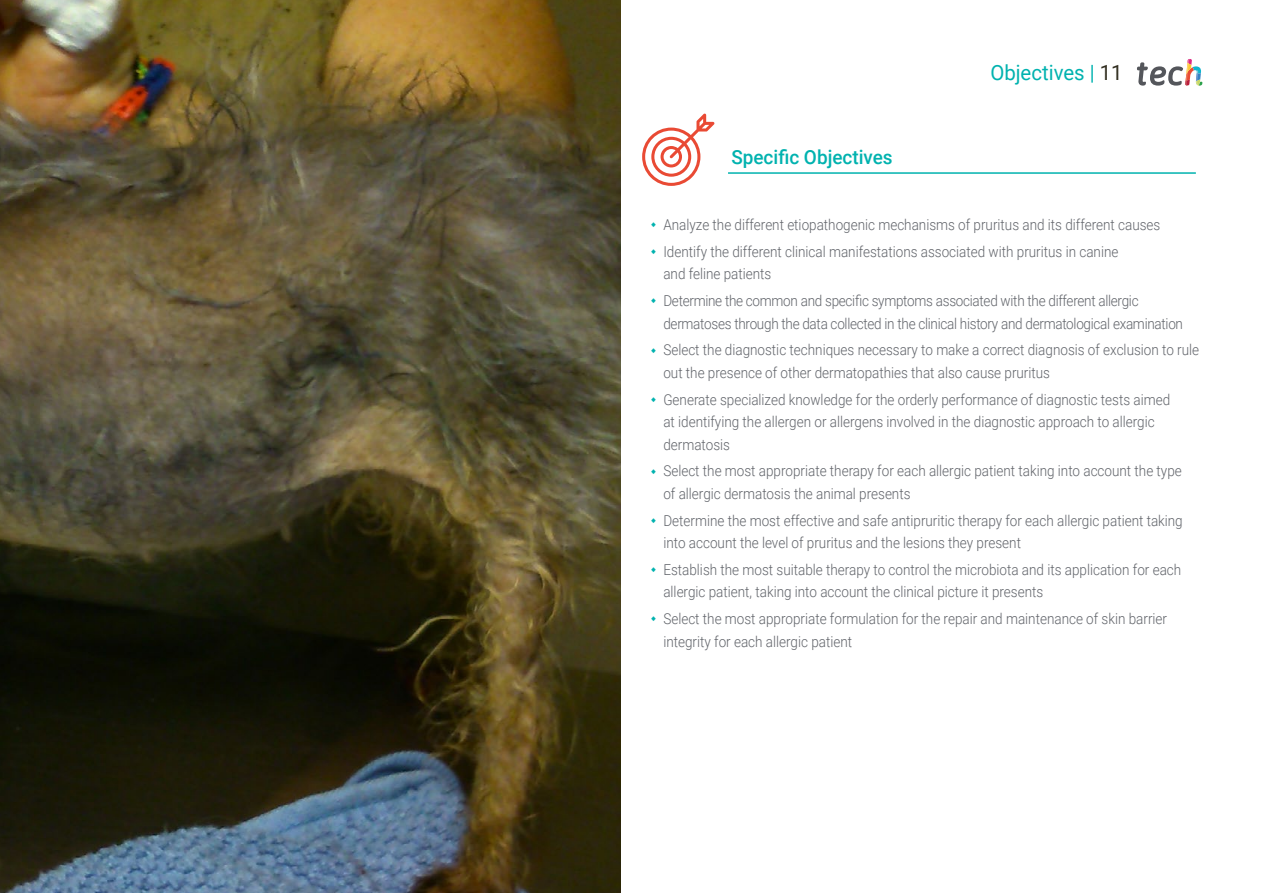
<style>
.page{position:relative;width:1263px;height:893px;background:#fff}
.page>*{position:absolute;margin:0;border:0;box-sizing:border-box;transform-origin:0 0}
.t1{font:21px "Roboto";color:#00b2af}
.t2{font:500 19.5px "Roboto";color:#00b2af}
.t3{font:300 15px/22.5px "Roboto";color:#61646a;scale:.9 1}
.t4{font:300 15px/26.7px "Roboto";letter-spacing:-.02em;color:#61646a;scale:.9 1}
.s1{color:#312e20}
</style>
<div class="page">
<svg style="left:642px;top:113px;width:72px;height:73px"></svg>
<img style="left:0;top:0;width:621px;height:893px">
<svg style="left:1137px;top:59px;width:65px;height:27px"></svg>
<hr style="left:728px;top:173px;width:468px;height:1px;background:#00b2af">
<h2 class="t2" style="left:731px;top:144px;width:163px">Specific Objectives</h2>
<h1 class="t1" style="left:990px;top:57px;width:134px">Objectives | <span class="s1">11</span></h1>
<p class="t3" style="left:663px;top:211px;width:554px;line-height:26.7px">Analyze the different etiopathogenic mechanisms of pruritus and its different causes<br>Identify the different clinical manifestations associated with pruritus in canine</p>
<p class="t4" style="left:663px;top:260px;width:530px">and feline patients<br>Determine the common and specific symptoms associated with the different allergic</p>
<p class="t4" style="left:663px;top:309px;width:597px">dermatoses through the data collected in the clinical history and dermatological examination<br>Select the diagnostic techniques necessary to make a correct diagnosis of exclusion to rule</p>
<p class="t3" style="left:663px;top:359px;width:565px;line-height:26.7px">out the presence of other dermatopathies that also cause pruritus<br>Generate specialized knowledge for the orderly performance of diagnostic tests aimed</p>
<p class="t3" style="left:663px;top:410px;width:547px">at identifying the allergen or allergens involved in the diagnostic approach to allergic dermatosis</p>
<p class="t3" style="left:663px;top:459px;width:577px">Select the most appropriate therapy for each allergic patient taking into account the type of allergic dermatosis the animal presents</p>
<p class="t3" style="left:663px;top:508px;width:579px">Determine the most effective and safe antipruritic therapy for each allergic patient taking into account the level of pruritus and the lesions they present</p>
<p class="t3" style="left:663px;top:558px;width:577px">Establish the most suitable therapy to control the microbiota and its application for each allergic patient, taking into account the clinical picture it presents</p>
<p class="t3" style="left:663px;top:607px;width:561px">Select the most appropriate formulation for the repair and maintenance of skin barrier integrity for each allergic patient</p>
</div>
